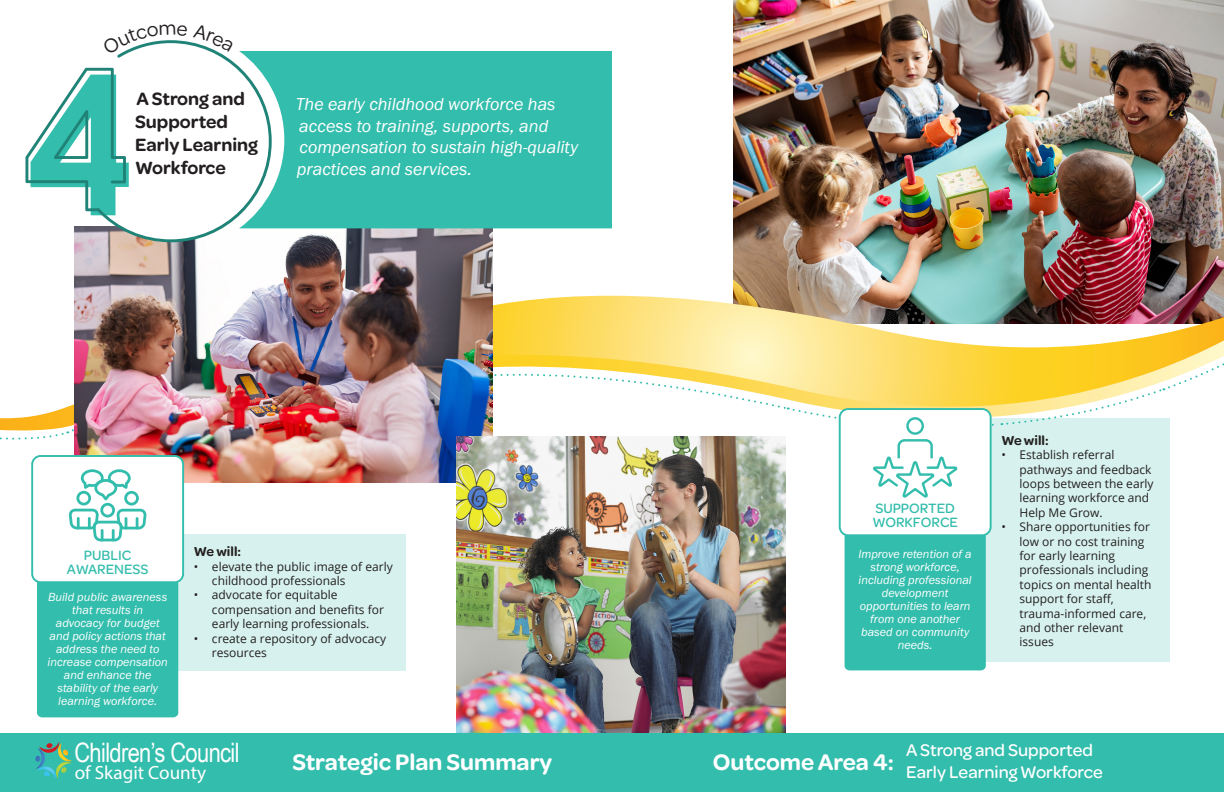
<style>
.page{position:relative;width:1224px;height:792px;background:#fff}
.page>*{position:absolute;margin:0;border:0;box-sizing:border-box;transform-origin:0 0}
.t1{font:26.8px "Arial Narrow";letter-spacing:-.025em;color:#fff}
.Omnes_large__page_bottom{font:600 24px "Omnes";color:#fff}
.t2{font:19.1px "Myriad Pro";color:#fff}
.t3{font:600 19px/22.8px "Omnes";color:#231f20}
.t4{font:18px/21.6px "Franklin Gothic URW Boo Ita";color:#fff}
.Outcom_area_description{font:500 18px "Omnes";color:#fff}
.t5{font:500 14.4px/14px "Omnes";color:#33bdac;text-align:center}
.We_will{font:600 14px "Omnes";color:#231f20}
.t6{font:12.2px/13px "Franklin Gothic URW Boo Ita";color:#fff;text-align:center}
.t7{font:12px/14.4px "Open Sans";color:#231f20}
</style>
<div class="page">
<img style="left:734px;top:0;width:490px;height:296px">
<img style="left:493px;top:296px;width:731px;height:44px">
<svg style="left:74px;top:340px;width:1150px;height:94px"></svg>
<svg style="left:493px;top:356px;width:294px;height:78px"></svg>
<svg style="left:0;top:372px;width:75px;height:71px"></svg>
<svg style="left:788px;top:358px;width:436px;height:72px"></svg>
<div style="left:161px;top:534px;width:245px;height:136px;background:#d7f2ee"></div>
<img style="left:75px;top:228px;width:418px;height:254px">
<div style="left:32px;top:456px;width:151px;height:126px;background:#fff;border-radius:8px"></div>
<div style="left:31px;top:455px;width:153px;height:128px;border:2px solid #33bdac;border-radius:8px"></div>
<div style="left:37px;top:582px;width:141px;height:135px;background:#33bdac"></div>
<svg style="left:69px;top:469px;width:78px;height:72px"></svg>
<img style="left:457px;top:436px;width:329px;height:298px">
<div style="left:0;top:734px;width:1224px;height:58px;background:#33bdac"></div>
<svg style="left:35px;top:742px;width:37px;height:37px"></svg>
<div style="left:965px;top:418px;width:205px;height:243px;background:#d7f2ee"></div>
<div style="left:840px;top:409px;width:151px;height:126px;background:#fff;border-radius:8px"></div>
<div style="left:839px;top:408px;width:153px;height:128px;border:2px solid #33bdac;border-radius:8px"></div>
<div style="left:845px;top:535px;width:141px;height:135px;background:#33bdac"></div>
<svg style="left:907px;top:418px;width:16px;height:16px"></svg>
<div style="left:906px;top:417px;width:18px;height:18px;border:2px solid #33bdac;border-radius:50%"></div>
<svg style="left:873px;top:439px;width:85px;height:59px"></svg>
<div style="left:272px;top:51px;width:340px;height:177px;background:#33bdac"></div>
<svg style="left:25px;top:40px;width:247px;height:202px"></svg>
<p class="t3" style="left:135px;top:86px;width:124px">A Strong and<br>Supported<br>Early Learning<br>Workforce</p>
<p class="t4" style="left:296px;top:93px;width:284px">The early childhood workforce has access to training, supports, and compensation to sustain high-quality practices and services.</p>
<p class="t5" style="left:67px;top:547px;width:83px">PUBLIC<br>AWARENESS</p>
<p class="t6" style="left:48px;top:591px;width:122px">Build public awareness that results in advocacy for budget and policy actions that address the need to increase compensation and enhance the stability of the early learning workforce.</p>
<p class="We_will" style="left:194px;top:542px;width:49px">We will:</p>
<p class="t7" style="left:212px;top:559px;width:182px;text-indent:-18px">• elevate the public image of early childhood professionals</p>
<p class="t7" style="left:212px;top:587px;width:174px;text-indent:-18px">• advocate for equitable compensation and benefits for early learning professionals.</p>
<p class="t7" style="left:212px;top:631px;width:176px;text-indent:-18px">• create a repository of advocacy resources</p>
<p class="t5" style="left:872px;top:500px;width:87px;text-align:left">SUPPORTED<br>WORKFORCE</p>
<p class="t6" style="left:859px;top:547px;width:115px">Improve retention of a strong workforce, including professional development opportunities to learn from one another based on community needs.</p>
<p class="We_will" style="left:1002px;top:430px;width:49px">We will:</p>
<p class="t7" style="left:1020px;top:447px;width:136px;text-indent:-18px">• Establish referral pathways and feedback loops between the early learning workforce and<br>Help Me Grow.</p>
<p class="t7" style="left:1020px;top:519px;width:133px;text-indent:-18px">• Share opportunities for low or no cost training for early learning professionals including topics on mental health support for staff, trauma-informed care, and other relevant issues</p>
<p class="t1" style="left:74px;top:733px;width:167px">Children’s Council</p>
<p class="t2" style="left:75px;top:761px;width:133px">of Skagit County</p>
<p class="Omnes_large__page_bottom" style="left:292px;top:746px;width:261px">Strategic Plan Summary</p>
<p class="Omnes_large__page_bottom" style="left:713px;top:745px;width:183px">Outcome Area 4:</p>
<p class="Outcom_area_description" style="left:906px;top:738px;width:188px">A Strong and Supported</p>
<p class="Outcom_area_description" style="left:906px;top:759px;width:198px">Early Learning Workforce</p>
</div>
